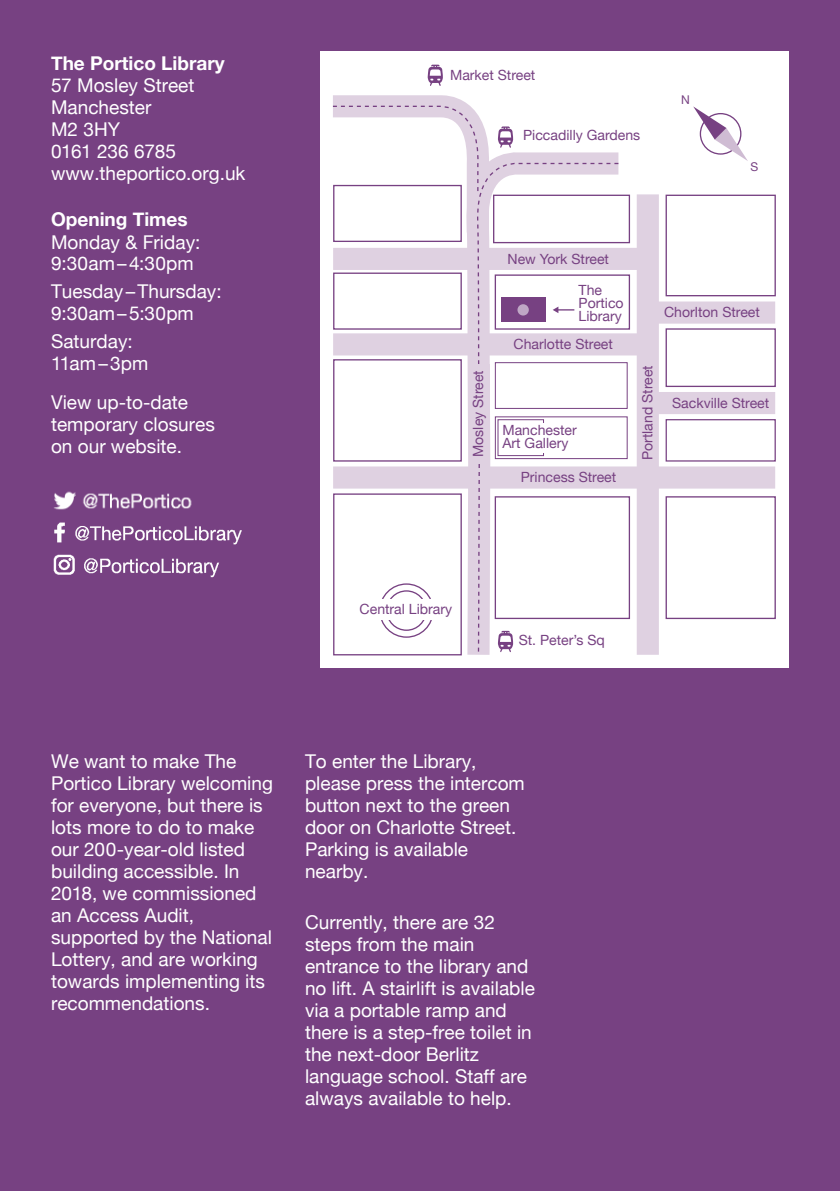
<style>
.page{position:relative;width:840px;height:1191px;background:#fff}
.page>*{position:absolute;margin:0;border:0;box-sizing:border-box;transform-origin:0 0}
.t1{font:19px/22px "Helvetica Neue";color:#fff}
.t2{font:700 19px "Helvetica Neue";color:#fff}
.t3{font:14px/13.2px "Helvetica Neue";color:#774182}
.t4{font:12px "Helvetica Neue";color:#774182}
</style>
<div class="page">
<hr style="left:839px;top:0;width:1px;height:1191px;background:#241f1f">
<div style="left:0;top:0;width:839px;height:1191px;background:#774182"></div>
<img style="left:54px;top:491px;width:22px;height:17px">
<img style="left:83px;top:493px;width:109px;height:16px">
<img style="left:54px;top:508px;width:14px;height:32px">
<img style="left:75px;top:526px;width:167px;height:19px">
<img style="left:53px;top:540px;width:25px;height:35px">
<img style="left:84px;top:544px;width:149px;height:34px">
<div style="left:320px;top:51px;width:468px;height:617px;background:#fff"></div>
<div style="left:642px;top:392px;width:132px;height:22px;background:#dfd1e1"></div>
<div style="left:636px;top:194px;width:22px;height:461px;background:#dfd1e1"></div>
<div style="left:333px;top:493px;width:128px;height:162px;border:1px solid #774182"></div>
<div style="left:333px;top:333px;width:307px;height:22px;background:#dfd1e1"></div>
<div style="left:333px;top:466px;width:441px;height:22px;background:#dfd1e1"></div>
<div style="left:642px;top:301px;width:132px;height:23px;background:#dfd1e1"></div>
<div style="left:333px;top:248px;width:312px;height:22px;background:#dfd1e1"></div>
<div style="left:333px;top:359px;width:128px;height:102px;border:1px solid #774182"></div>
<div style="left:333px;top:272px;width:128px;height:58px;border:1px solid #774182"></div>
<div style="left:386px;top:590px;width:40px;height:41px;border:1px solid #774182;border-radius:50%"></div>
<div style="left:665px;top:496px;width:110px;height:123px;border:1px solid #774182"></div>
<div style="left:665px;top:419px;width:110px;height:42px;border:1px solid #774182"></div>
<div style="left:665px;top:328px;width:110px;height:59px;border:1px solid #774182"></div>
<div style="left:665px;top:195px;width:110px;height:101px;border:1px solid #774182"></div>
<svg style="left:456px;top:152px;width:184px;height:504px"></svg>
<svg style="left:475px;top:162px;width:144px;height:494px"></svg>
<div style="left:517px;top:304px;width:11px;height:11px;background:#bfa7c5;border-radius:50%"></div>
<div style="left:468px;top:364px;width:21px;height:97px;background:#dfd1e1"></div>
<svg style="left:332px;top:65px;width:181px;height:189px"></svg>
<div style="left:497px;top:419px;width:46px;height:37px;border:1px solid #774182"></div>
<div style="left:500px;top:423px;width:103px;height:30px;background:#fff"></div>
<div style="left:355px;top:599px;width:103px;height:21px;background:#fff"></div>
<svg style="left:552px;top:306px;width:22px;height:7px"></svg>
<svg style="left:693px;top:106px;width:54px;height:55px"></svg>
<p class="t2" style="left:51px;top:51px;width:175px">The Portico Library</p>
<p class="t1" style="left:51px;top:75px;width:196px">57 Mosley Street<br>Manchester<br>M2 3HY<br>0161 236 6785 www.theportico.org.uk</p>
<p class="t3" style="left:450px;top:69px;width:87px">Market Street</p>
<p class="t3" style="left:523px;top:129px;width:118px">Piccadilly Gardens</p>
<p class="t4" style="left:680px;top:91px;width:10px">N</p>
<p class="t4" style="left:750px;top:158px;width:9px">S</p>
<p class="t2" style="left:51px;top:208px;width:138px">Opening Times</p>
<p class="t1" style="left:51px;top:232px;width:151px">Monday &amp; Friday:<br>9:30am–4:30pm</p>
<p class="t1" style="left:51px;top:281px;width:172px">Tuesday –Thursday:<br>9:30am–5:30pm</p>
<p class="t1" style="left:51px;top:331px;width:99px">Saturday:<br>11am–3pm</p>
<p class="t1" style="left:51px;top:392px;width:165px">View up-to-date temporary closures on our website.</p>
<p class="t3" style="left:671px;top:397px;width:98px">Sackville Street</p>
<p class="t3" style="left:507px;top:253px;width:103px">New York Street</p>
<p class="t3" style="left:578px;top:284px;width:47px">The<br>Portico<br>Library</p>
<p class="t3" style="left:663px;top:306px;width:97px">Chorlton Street</p>
<p class="t3" style="left:513px;top:338px;width:101px">Charlotte Street</p>
<p class="t3" style="left:641px;top:460px;width:96px;rotate:-90deg">Portland Street</p>
<p class="t3" style="left:472px;top:457px;width:88px;rotate:-90deg">Mosley Street</p>
<p class="t3" style="left:502px;top:424px;width:76px">Manchester<br>Art Gallery</p>
<p class="t3" style="left:359px;top:603px;width:94px">Central Library</p>
<p class="t3" style="left:520px;top:471px;width:97px">Princess Street</p>
<p class="t3" style="left:518px;top:634px;width:87px">St. Peter’s Sq</p>
<p class="t1" style="left:51px;top:751px;width:223px">We want to make The<br>Portico Library welcoming for everyone, but there is lots more to do to make our 200-year-old listed building accessible. In<br>2018, we commissioned an Access Audit, supported by the National<br>Lottery, and are working towards implementing its recommendations.</p>
<p class="t1" style="left:305px;top:751px;width:221px">To enter the Library, please press the intercom button next to the green door on Charlotte Street.<br>Parking is available nearby.</p>
<p class="t1" style="left:305px;top:912px;width:231px">Currently, there are 32 steps from the main entrance to the library and no lift. A stairlift is available via a portable ramp and there is a step-free toilet in the next-door Berlitz language school. Staff are always available to help.</p>
</div>
